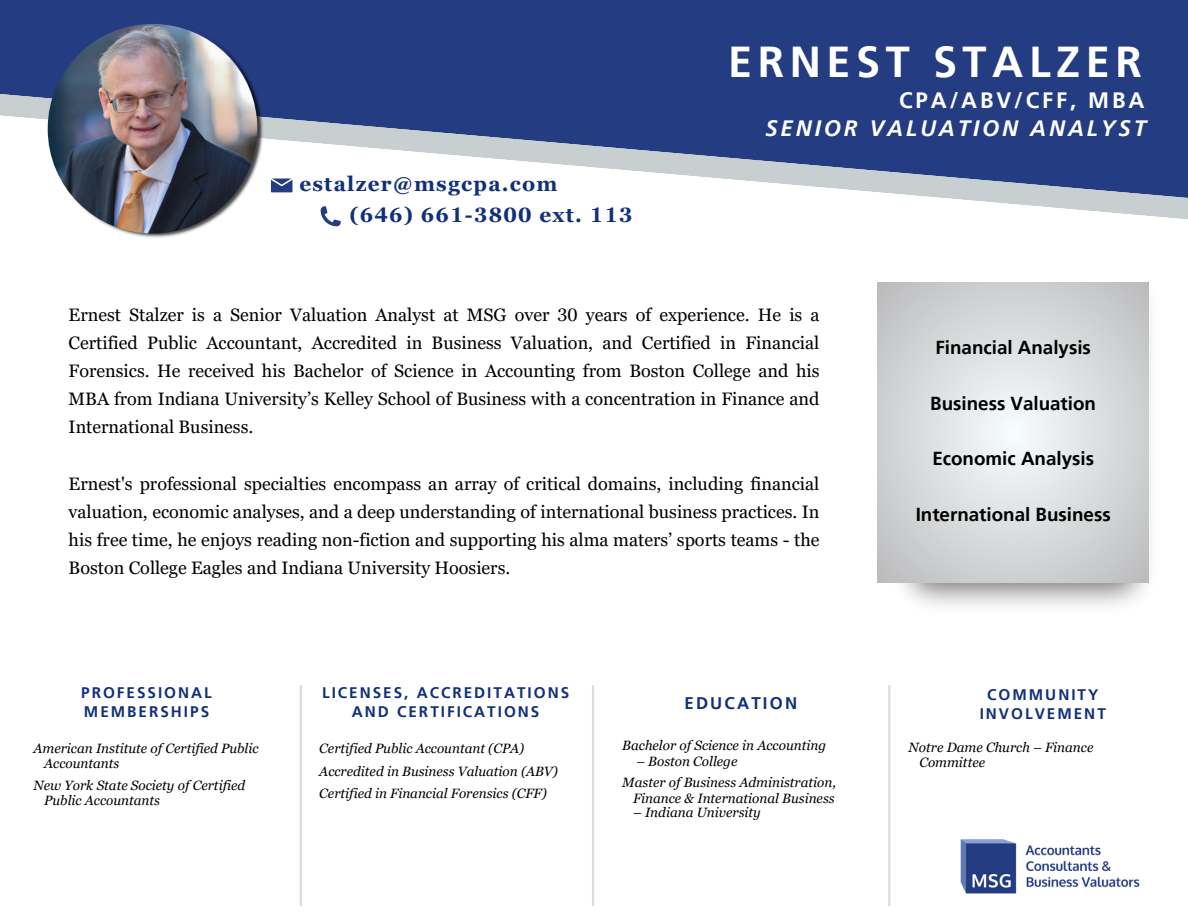
<style>
.page{position:relative;width:1188px;height:918px;background:#fff}
.page>*{position:absolute;margin:0;border:0;box-sizing:border-box;transform-origin:0 0}
.t1{font:700 43.2px "Frutiger LT Pro";letter-spacing:.13em;color:#fff}
.t2{font:italic 700 22.2px "Frutiger LT Pro";letter-spacing:.13em;color:#fff}
.t3{font:700 22.2px "Frutiger LT Pro";letter-spacing:.13em;color:#fff}
.t4{font:700 20.7px "Georgia Pro";letter-spacing:.06em;color:#11307a}
.t5{font:700 18.75px "Frutiger LT Pro";color:#000}
.t6{font:18px/28.2px "Georgia Pro";color:#000;text-align:justify}
.t7{font:700 16.8px "Frutiger LT Pro";letter-spacing:.13em;color:#11307a}
.t8{font:700 15.3px/19.2px "Frutiger LT Pro";letter-spacing:.13em;color:#11307a;text-align:center}
.t9{font:italic 13.5px "Georgia Pro";color:#000}
</style>
<div class="page">
<svg style="left:320px;top:201px;width:868px;height:18px"></svg>
<svg style="left:0;top:74px;width:1188px;height:127px;fill:#243c82"></svg>
<div style="left:0;top:0;width:1188px;height:74px;background:#243c82"></div>
<hr style="left:300px;top:685px;width:2px;height:221px;background:#737373">
<hr style="left:592px;top:685px;width:2px;height:221px;background:#737373">
<hr style="left:888px;top:685px;width:2px;height:221px;background:#737373">
<svg style="left:878px;top:283px;width:271px;height:299px"></svg>
<img style="left:960px;top:839px;width:180px;height:55px">
<img style="left:48px;top:24px;width:216px;height:214px">
<img style="left:48px;top:24px;width:209px;height:210px;border-radius:50%">
<svg style="left:271px;top:179px;width:21px;height:13px"></svg>
<svg style="left:321px;top:206px;width:20px;height:20px"></svg>
<p class="t4" style="left:299px;top:172px;width:260px">estalzer@msgcpa.com</p>
<p class="t4" style="left:349px;top:203px;width:285px">(646) 661-3800 ext. 113</p>
<p class="t1" style="left:728px;top:36px;width:415px">ERNEST STALZER</p>
<p class="t3" style="left:899px;top:86px;width:247px">CPA/ABV/CFF, MBA</p>
<p class="t2" style="left:765px;top:115px;width:382px">SENIOR VALUATION ANALYST</p>
<p class="t6" style="left:69px;top:301px;width:752px">Ernest Stalzer is a Senior Valuation Analyst at MSG over 30 years of experience. He is a Certified Public Accountant, Accredited in Business Valuation, and Certified in Financial Forensics. He received his Bachelor of Science in Accounting from Boston College and his MBA from Indiana University’s Kelley School of Business with a concentration in Finance and International Business.</p>
<p class="t6" style="left:69px;top:469px;width:752px">Ernest's professional specialties encompass an array of critical domains, including financial valuation, economic analyses, and a deep understanding of international business practices. In his free time, he enjoys reading non-fiction and supporting his alma maters’ sports teams - the Boston College Eagles and Indiana University Hoosiers.</p>
<p class="t8" style="left:81px;top:683px;width:132px;text-align:left">PROFESSIONAL<br>MEMBERSHIPS</p>
<p class="t9" style="left:33px;top:741px;width:227px">American Institute of Certified Public</p>
<p class="t9" style="left:44px;top:756px;width:77px">Accountants</p>
<p class="t9" style="left:33px;top:778px;width:213px">New York State Society of Certified</p>
<p class="t9" style="left:44px;top:793px;width:117px">Public Accountants</p>
<p class="t8" style="left:322px;top:683px;width:249px">LICENSES, ACCREDITATIONS<br>AND CERTIFICATIONS</p>
<p class="t9" style="left:319px;top:741px;width:207px">Certified Public Accountant (CPA)</p>
<p class="t9" style="left:319px;top:763px;width:240px">Accredited in Business Valuation (ABV)</p>
<p class="t9" style="left:319px;top:786px;width:229px">Certified in Financial Forensics (CFF)</p>
<p class="t7" style="left:684px;top:693px;width:114px">EDUCATION</p>
<p class="t9" style="left:622px;top:738px;width:205px">Bachelor of Science in Accounting</p>
<p class="t9" style="left:636px;top:753px;width:103px">– Boston College</p>
<p class="t9" style="left:622px;top:775px;width:215px">Master of Business Administration,</p>
<p class="t9" style="left:633px;top:790px;width:203px">Finance &amp; International Business</p>
<p class="t9" style="left:633px;top:805px;width:129px">– Indiana University</p>
<p class="t5" style="left:935px;top:336px;width:157px">Financial Analysis</p>
<p class="t5" style="left:930px;top:392px;width:167px">Business Valuation</p>
<p class="t5" style="left:932px;top:447px;width:163px">Economic Analysis</p>
<p class="t5" style="left:916px;top:503px;width:197px">International Business</p>
<p class="t8" style="left:987px;top:685px;width:113px">COMMUNITY</p>
<p class="t8" style="left:980px;top:704px;width:128px">INVOLVEMENT</p>
<p class="t9" style="left:909px;top:739px;width:186px">Notre Dame Church – Finance</p>
<p class="t9" style="left:919px;top:755px;width:67px">Committee</p>
</div>
